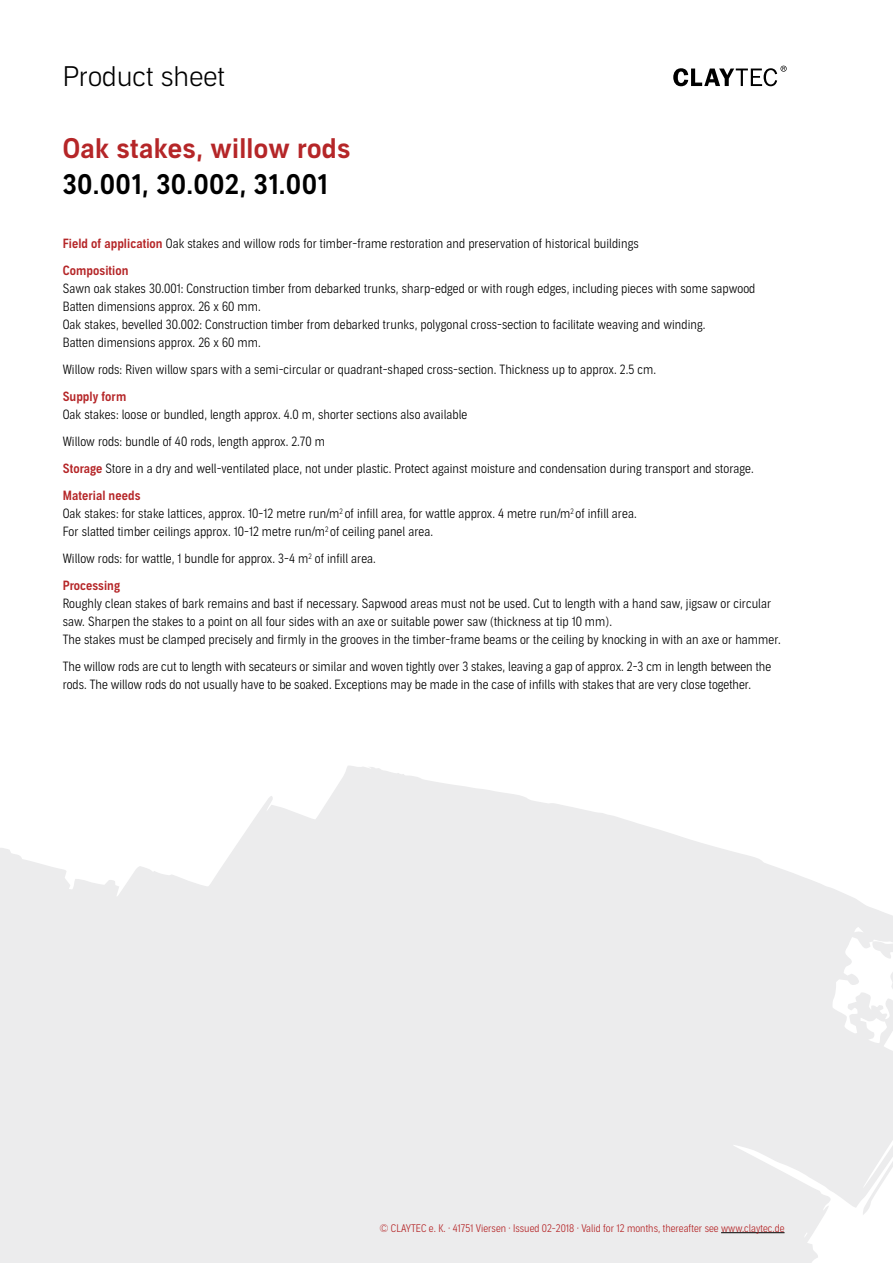
<style>
.page{position:relative;width:893px;height:1263px;background:#fff}
.page>*{position:absolute;margin:0;border:0;box-sizing:border-box;transform-origin:0 0}
.t1{font:27px "Aago Sm";letter-spacing:.01em;color:#b52628}
.t2{font:27px "Aago Sm";letter-spacing:.01em;color:#000}
.t3{font:300 27px "Aago";color:#000}
.t4{font:300 12.75px/18px "Aago Condensed";letter-spacing:.005em;color:#000}
.t5{font:12.75px "Aago Condensed Sm";letter-spacing:.005em;color:#b52628}
.t6{font:300 10.5px "Aago Condensed";color:#b52628}
.s1{font-family:"Aago Condensed Sm";font-weight:400;color:#b52628}
</style>
<div class="page">
<svg style="left:0;top:766px;width:893px;height:496px;fill:#ececed"></svg>
<hr style="left:721px;top:1232px;width:63px;height:1px;background:#000">
<svg style="left:673px;top:66px;width:114px;height:20px"></svg>
<h1 class="t3" style="left:63px;top:61px;width:164px">Product sheet</h1>
<h1 class="t1" style="left:63px;top:133px;width:289px">Oak stakes, willow rods</h1>
<h1 class="t2" style="left:63px;top:169px;width:266px">30.001, 30.002, 31.001</h1>
<p class="t4" style="left:63px;top:235px;width:578px"><span class="s1">Field of application</span> Oak stakes and willow rods for timber-frame restoration and preservation of historical buildings</p>
<p class="t5" style="left:63px;top:263px;width:67px">Composition</p>
<p class="t4" style="left:63px;top:280px;width:694px">Sawn oak stakes 30.001: Construction timber from debarked trunks, sharp-edged or with rough edges, including pieces with some sapwood Batten dimensions approx. 26 x 60 mm.<br>Oak stakes, bevelled 30.002: Construction timber from debarked trunks, polygonal cross-section to facilitate weaving and winding.<br>Batten dimensions approx. 26 x 60 mm.</p>
<p class="t4" style="left:63px;top:361px;width:595px">Willow rods: Riven willow spars with a semi-circular or quadrant-shaped cross-section. Thickness up to approx. 2.5 cm.</p>
<p class="t5" style="left:63px;top:389px;width:65px">Supply form</p>
<p class="t4" style="left:63px;top:402px;width:693px;line-height:27px">Oak stakes: loose or bundled, length approx. 4.0 m, shorter sections also available<br>Willow rods: bundle of 40 rods, length approx. 2.70 m<br><span class="s1">Storage</span> Store in a dry and well-ventilated place, not under plastic. Protect against moisture and condensation during transport and storage.</p>
<p class="t5" style="left:63px;top:488px;width:79px">Material needs</p>
<p class="t4" style="left:63px;top:505px;width:575px">Oak stakes: for stake lattices, approx. 10-12 metre run/m<sup>2</sup> of infill area, for wattle approx. 4 metre run/m<sup>2</sup> of infill area.<br>For slatted timber ceilings approx. 10-12 metre run/m<sup>2</sup> of ceiling panel area.</p>
<p class="t4" style="left:63px;top:550px;width:315px">Willow rods: for wattle, 1 bundle for approx. 3-4 m<sup>2</sup> of infill area.</p>
<p class="t5" style="left:63px;top:578px;width:59px">Processing</p>
<p class="t4" style="left:63px;top:595px;width:719px">Roughly clean stakes of bark remains and bast if necessary. Sapwood areas must not be used. Cut to length with a hand saw, jigsaw or circular saw. Sharpen the stakes to a point on all four sides with an axe or suitable power saw (thickness at tip 10 mm).<br>The stakes must be clamped precisely and firmly in the grooves in the timber-frame beams or the ceiling by knocking in with an axe or hammer.</p>
<p class="t4" style="left:63px;top:658px;width:710px">The willow rods are cut to length with secateurs or similar and woven tightly over 3 stakes, leaving a gap of approx. 2-3 cm in length between the rods. The willow rods do not usually have to be soaked. Exceptions may be made in the case of infills with stakes that are very close together.</p>
<p class="t6" style="left:380px;top:1222px;width:406px">© CLAYTEC e. K. · 41751 Viersen · Issued 02-2018 · Valid for 12 months, thereafter see www.claytec.de</p>
</div>
